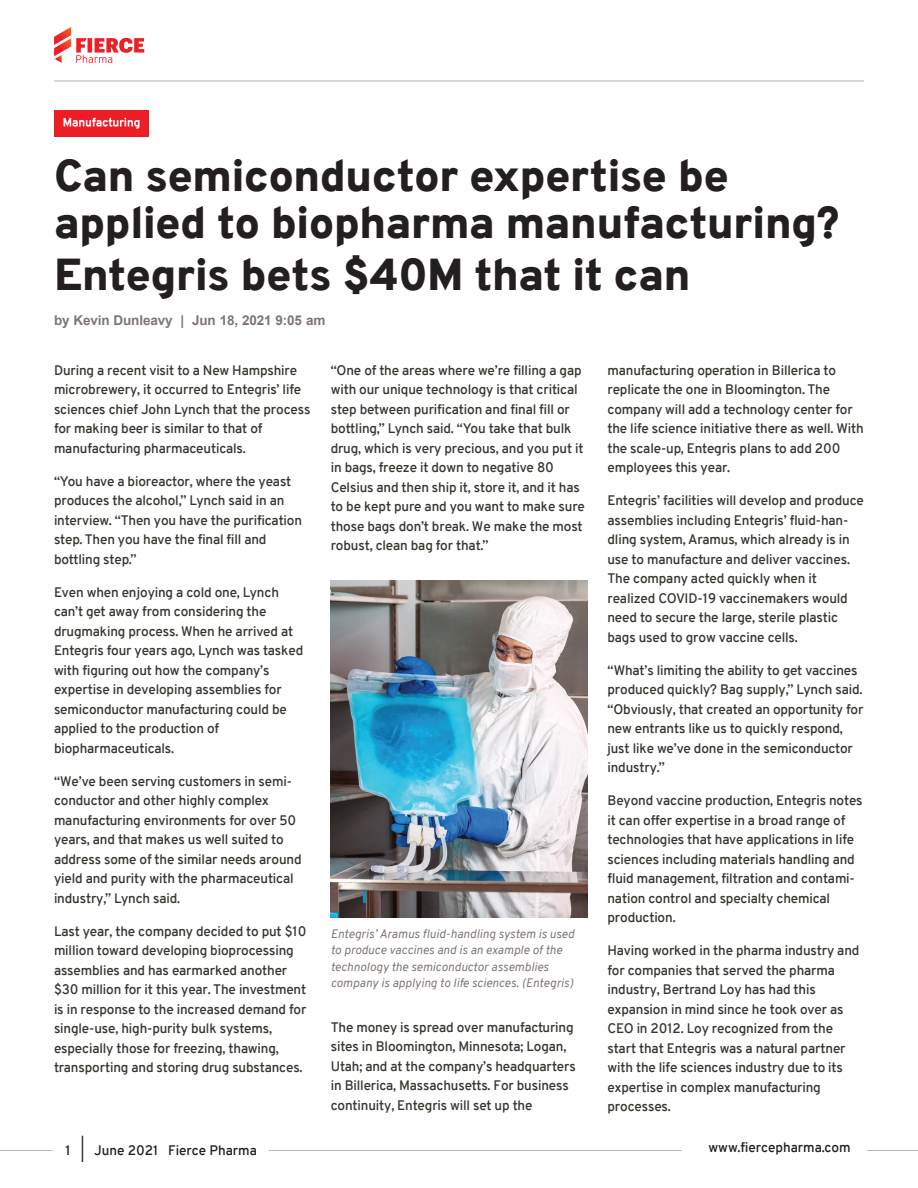
<style>
.page{position:relative;width:918px;height:1188px;background:#fff}
.page>*{position:absolute;margin:0;border:0;box-sizing:border-box;transform-origin:0 0}
.t1{font:900 43.65px/46.5px "Overpass";letter-spacing:-.015em;color:#231f20}
.t2{font:600 13.5px/19.5px "Overpass";letter-spacing:-.01em;color:#38352f}
.t3{font:600 13.5px "Overpass";color:#231f20}
.t4{font:700 13.5px "Arial";letter-spacing:-.01em;color:#7e7672}
.t5{font:italic 12px/16.5px "Overpass";letter-spacing:.005em;color:#7e7672}
.s1{font-weight:300;font-size:18px}
</style>
<div class="page">
<hr style="left:867px;top:1150px;width:51px;height:1px;background:#c0b5ae">
<hr style="left:269px;top:1150px;width:412px;height:1px;background:#c0b5ae">
<hr style="left:0;top:1150px;width:52px;height:1px;background:#c0b5ae">
<svg style="left:54px;top:27px;width:90px;height:36px"></svg>
<img style="left:54px;top:111px;width:94px;height:25px">
<hr style="left:54px;top:81px;width:810px;height:1px;background:#c0b5ae">
<img style="left:331px;top:580px;width:256px;height:337px">
<h1 class="t1" style="left:54px;top:153px;width:787px">Can semiconductor expertise be applied to biopharma manufacturing?</h1>
<h1 class="t1" style="left:54px;top:252px;width:638px">Entegris bets $40M that it can</h1>
<p class="t4" style="left:54px;top:312px;width:273px">by Kevin Dunleavy | Jun 18, 2021 9:05 am</p>
<p class="t2" style="left:54px;top:360px;width:258px">During a recent visit to a New Hampshire microbrewery, it occurred to Entegris’ life sciences chief John Lynch that the process for making beer is similar to that of manufacturing pharmaceuticals.</p>
<p class="t2" style="left:54px;top:471px;width:250px">“You have a bioreactor, where the yeast produces the alcohol,” Lynch said in an interview. “Then you have the purification step. Then you have the final fill and bottling step.”</p>
<p class="t2" style="left:54px;top:582px;width:251px">Even when enjoying a cold one, Lynch can’t get away from considering the drugmaking process. When he arrived at Entegris four years ago, Lynch was tasked with figuring out how the company’s expertise in developing assemblies for semiconductor manufacturing could be applied to the production of biopharmaceuticals.</p>
<p class="t2" style="left:54px;top:771px;width:249px">“We’ve been serving customers in semi&shy;conductor and other highly complex manufacturing environments for over 50 years, and that makes us well suited to address some of the similar needs around yield and purity with the pharmaceutical industry,” Lynch said.</p>
<p class="t2" style="left:54px;top:921px;width:254px">Last year, the company decided to put $10 million toward developing bioprocessing assemblies and has earmarked another $30 million for it this year. The investment is in response to the increased demand for single-use, high-purity bulk systems, especially those for freezing, thawing, transporting and storing drug substances.</p>
<p class="t2" style="left:331px;top:360px;width:256px">“One of the areas where we’re filling a gap with our unique technology is that critical step between purification and final fill or bottling,” Lynch said. “You take that bulk drug, which is very precious, and you put it in bags, freeze it down to negative 80<br>Celsius and then ship it, store it, and it has to be kept pure and you want to make sure those bags don’t break. We make the most robust, clean bag for that.”</p>
<p class="t2" style="left:608px;top:360px;width:258px">manufacturing operation in Billerica to replicate the one in Bloomington. The company will add a technology center for the life science initiative there as well. With the scale-up, Entegris plans to add 200 employees this year.</p>
<p class="t2" style="left:608px;top:491px;width:258px">Entegris’ facilities will develop and produce assemblies including Entegris’ fluid-han&shy;dling system, Aramus, which already is in use to manufacture and deliver vaccines.<br>The company acted quickly when it realized COVID-19 vaccinemakers would need to secure the large, sterile plastic bags used to grow vaccine cells.</p>
<p class="t2" style="left:608px;top:660px;width:257px">“What’s limiting the ability to get vaccines produced quickly? Bag supply,” Lynch said. “Obviously, that created an opportunity for new entrants like us to quickly respond, just like we’ve done in the semiconductor industry.”</p>
<p class="t2" style="left:608px;top:791px;width:257px">Beyond vaccine production, Entegris notes it can offer expertise in a broad range of technologies that have applications in life sciences including materials handling and fluid management, filtration and contami&shy;nation control and specialty chemical production.</p>
<p class="t2" style="left:608px;top:941px;width:253px">Having worked in the pharma industry and for companies that served the pharma industry, Bertrand Loy has had this expansion in mind since he took over as CEO in 2012. Loy recognized from the start that Entegris was a natural partner with the life sciences industry due to its expertise in complex manufacturing processes.</p>
<p class="t5" style="left:331px;top:926px;width:245px">Entegris’ Aramus fluid-handling system is used to produce vaccines and is an example of the technology the semiconductor assemblies company is applying to life sciences. (Entegris)</p>
<p class="t2" style="left:331px;top:1017px;width:247px">The money is spread over manufacturing sites in Bloomington, Minnesota; Logan, Utah; and at the company’s headquarters in Billerica, Massachusetts. For business continuity, Entegris will set up the</p>
<p class="t3" style="left:65px;top:1141px;width:193px">1 <span class="s1">|</span> June 2021 Fierce Pharma</p>
<p class="t3" style="left:708px;top:1137px;width:144px">www.fiercepharma.com</p>
</div>
